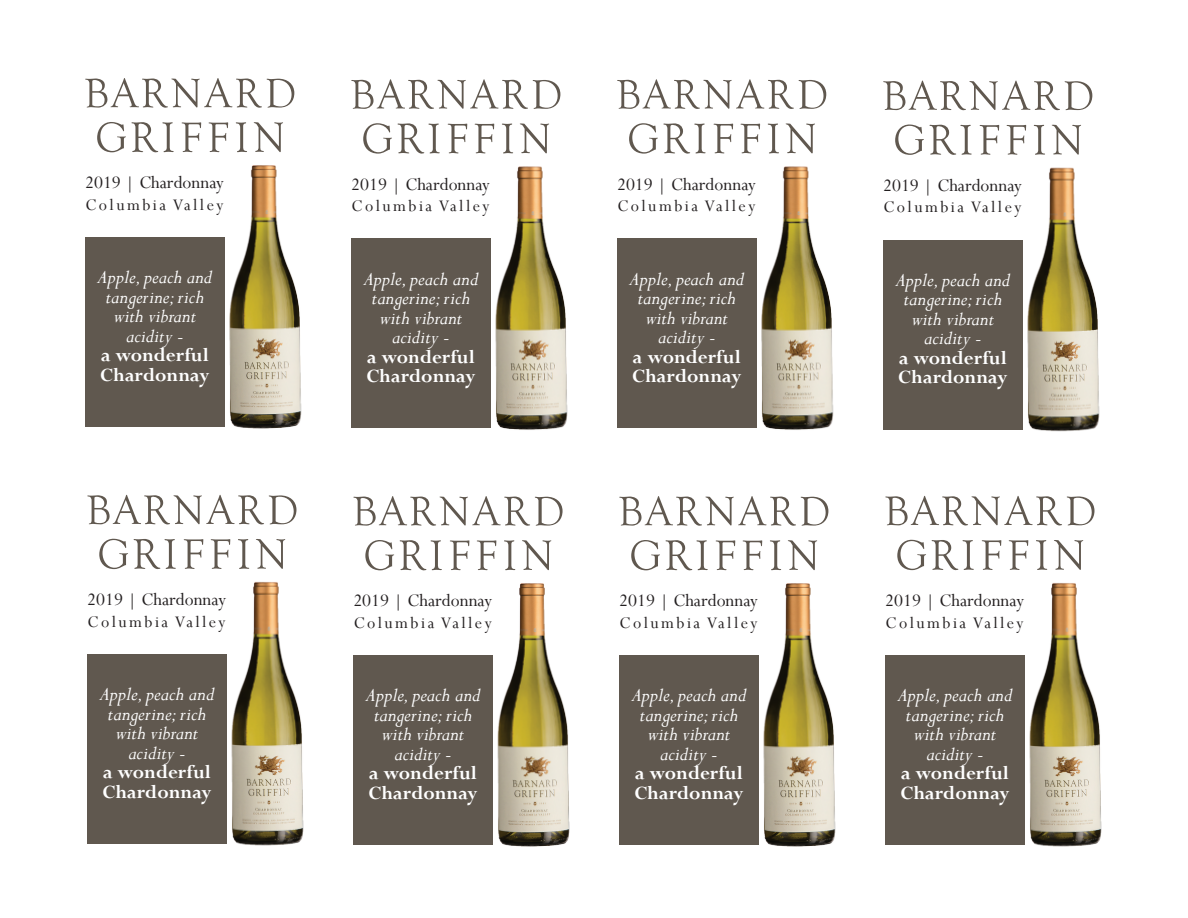
<style>
.page{position:relative;width:1188px;height:918px;background:#fff}
.page>*{position:absolute;margin:0;border:0;box-sizing:border-box;transform-origin:0 0}
.t1{font:italic 21px/19.5px "Perpetua";color:#fff;text-align:center}
.t2{font:700 21px/19.5px "Perpetua";color:#fff}
.t3{font:19.5px "Perpetua";color:#231f20}
.t4{font:18px "Perpetua";letter-spacing:.135em;color:#231f20}
</style>
<div class="page">
<img style="left:224px;top:165px;width:139px;height:264px">
<div style="left:85px;top:237px;width:139px;height:190px;background:#60584f"></div>
<svg style="left:85px;top:78px;width:209px;height:30px"></svg>
<svg style="left:97px;top:122px;width:77px;height:31px"></svg>
<svg style="left:182px;top:122px;width:19px;height:31px"></svg>
<svg style="left:209px;top:122px;width:19px;height:31px"></svg>
<svg style="left:236px;top:122px;width:11px;height:31px"></svg>
<svg style="left:254px;top:122px;width:29px;height:30px"></svg>
<img style="left:435px;top:152px;width:194px;height:278px">
<div style="left:351px;top:239px;width:139px;height:189px;background:#60584f"></div>
<svg style="left:351px;top:79px;width:210px;height:30px"></svg>
<svg style="left:363px;top:123px;width:77px;height:31px"></svg>
<svg style="left:448px;top:123px;width:20px;height:31px"></svg>
<svg style="left:475px;top:123px;width:20px;height:31px"></svg>
<svg style="left:502px;top:123px;width:11px;height:31px"></svg>
<svg style="left:520px;top:123px;width:29px;height:31px"></svg>
<img style="left:226px;top:568px;width:78px;height:278px">
<div style="left:87px;top:654px;width:139px;height:190px;background:#60584f"></div>
<svg style="left:87px;top:495px;width:210px;height:30px"></svg>
<svg style="left:99px;top:538px;width:77px;height:31px"></svg>
<svg style="left:184px;top:539px;width:20px;height:30px"></svg>
<svg style="left:211px;top:539px;width:20px;height:30px"></svg>
<svg style="left:238px;top:539px;width:11px;height:30px"></svg>
<svg style="left:256px;top:539px;width:29px;height:30px"></svg>
<img style="left:492px;top:569px;width:78px;height:278px">
<div style="left:353px;top:655px;width:139px;height:190px;background:#60584f"></div>
<svg style="left:353px;top:496px;width:210px;height:30px"></svg>
<svg style="left:365px;top:540px;width:29px;height:30px"></svg>
<svg style="left:400px;top:540px;width:42px;height:31px"></svg>
<svg style="left:450px;top:540px;width:20px;height:31px"></svg>
<svg style="left:477px;top:540px;width:20px;height:31px"></svg>
<svg style="left:504px;top:540px;width:11px;height:31px"></svg>
<svg style="left:522px;top:540px;width:29px;height:30px"></svg>
<img style="left:700px;top:166px;width:195px;height:264px">
<div style="left:617px;top:239px;width:139px;height:189px;background:#60584f"></div>
<svg style="left:617px;top:79px;width:209px;height:30px"></svg>
<svg style="left:629px;top:123px;width:77px;height:31px"></svg>
<svg style="left:714px;top:123px;width:19px;height:31px"></svg>
<svg style="left:741px;top:123px;width:19px;height:31px"></svg>
<svg style="left:768px;top:123px;width:11px;height:31px"></svg>
<svg style="left:786px;top:123px;width:29px;height:31px"></svg>
<img style="left:966px;top:167px;width:134px;height:265px">
<div style="left:883px;top:240px;width:139px;height:189px;background:#60584f"></div>
<svg style="left:883px;top:81px;width:209px;height:30px"></svg>
<svg style="left:895px;top:124px;width:77px;height:31px"></svg>
<svg style="left:980px;top:124px;width:19px;height:31px"></svg>
<svg style="left:1007px;top:124px;width:19px;height:31px"></svg>
<svg style="left:1034px;top:124px;width:11px;height:31px"></svg>
<svg style="left:1052px;top:124px;width:29px;height:31px"></svg>
<img style="left:758px;top:569px;width:78px;height:278px">
<div style="left:619px;top:655px;width:139px;height:190px;background:#60584f"></div>
<svg style="left:619px;top:496px;width:210px;height:30px"></svg>
<svg style="left:631px;top:540px;width:77px;height:31px"></svg>
<svg style="left:716px;top:540px;width:20px;height:31px"></svg>
<svg style="left:743px;top:540px;width:20px;height:31px"></svg>
<svg style="left:770px;top:540px;width:11px;height:31px"></svg>
<svg style="left:788px;top:540px;width:29px;height:30px"></svg>
<img style="left:1024px;top:569px;width:78px;height:278px">
<div style="left:885px;top:655px;width:139px;height:190px;background:#60584f"></div>
<svg style="left:885px;top:496px;width:210px;height:30px"></svg>
<svg style="left:897px;top:539px;width:77px;height:32px"></svg>
<svg style="left:982px;top:540px;width:20px;height:30px"></svg>
<svg style="left:1009px;top:540px;width:20px;height:30px"></svg>
<svg style="left:1036px;top:540px;width:11px;height:30px"></svg>
<svg style="left:1054px;top:540px;width:29px;height:30px"></svg>
<p class="t3" style="left:85px;top:170px;width:140px">2019 | Chardonnay</p>
<p class="t4" style="left:85px;top:193px;width:140px">Columbia Valley</p>
<p class="t1" style="left:98px;top:267px;width:116px">Apple, peach and tangerine; rich with vibrant acidity -</p>
<p class="t2" style="left:100px;top:345px;width:111px">a wonderful<br>Chardonnay</p>
<p class="t3" style="left:87px;top:587px;width:140px">2019 | Chardonnay</p>
<p class="t4" style="left:88px;top:610px;width:140px">Columbia Valley</p>
<p class="t1" style="left:100px;top:684px;width:116px">Apple, peach and tangerine; rich with vibrant acidity -</p>
<p class="t2" style="left:102px;top:762px;width:111px">a wonderful<br>Chardonnay</p>
<p class="t3" style="left:351px;top:172px;width:140px">2019 | Chardonnay</p>
<p class="t4" style="left:352px;top:195px;width:140px">Columbia Valley</p>
<p class="t1" style="left:364px;top:268px;width:116px">Apple, peach and tangerine; rich with vibrant acidity -</p>
<p class="t2" style="left:366px;top:347px;width:111px">a wonderful<br>Chardonnay</p>
<p class="t3" style="left:353px;top:588px;width:140px">2019 | Chardonnay</p>
<p class="t4" style="left:354px;top:611px;width:140px">Columbia Valley</p>
<p class="t1" style="left:366px;top:685px;width:116px">Apple, peach and tangerine; rich with vibrant acidity -</p>
<p class="t2" style="left:369px;top:763px;width:111px">a wonderful<br>Chardonnay</p>
<p class="t3" style="left:617px;top:172px;width:140px">2019 | Chardonnay</p>
<p class="t4" style="left:617px;top:195px;width:140px">Columbia Valley</p>
<p class="t1" style="left:630px;top:268px;width:116px">Apple, peach and tangerine; rich with vibrant acidity -</p>
<p class="t2" style="left:632px;top:347px;width:111px">a wonderful<br>Chardonnay</p>
<p class="t3" style="left:619px;top:588px;width:140px">2019 | Chardonnay</p>
<p class="t4" style="left:620px;top:611px;width:140px">Columbia Valley</p>
<p class="t1" style="left:632px;top:685px;width:116px">Apple, peach and tangerine; rich with vibrant acidity -</p>
<p class="t2" style="left:634px;top:763px;width:111px">a wonderful<br>Chardonnay</p>
<p class="t3" style="left:883px;top:173px;width:140px">2019 | Chardonnay</p>
<p class="t4" style="left:883px;top:196px;width:140px">Columbia Valley</p>
<p class="t1" style="left:896px;top:269px;width:116px">Apple, peach and tangerine; rich with vibrant acidity -</p>
<p class="t2" style="left:898px;top:348px;width:111px">a wonderful<br>Chardonnay</p>
<p class="t3" style="left:885px;top:588px;width:140px">2019 | Chardonnay</p>
<p class="t4" style="left:886px;top:611px;width:140px">Columbia Valley</p>
<p class="t1" style="left:898px;top:685px;width:116px">Apple, peach and tangerine; rich with vibrant acidity -</p>
<p class="t2" style="left:900px;top:763px;width:111px">a wonderful<br>Chardonnay</p>
</div>
